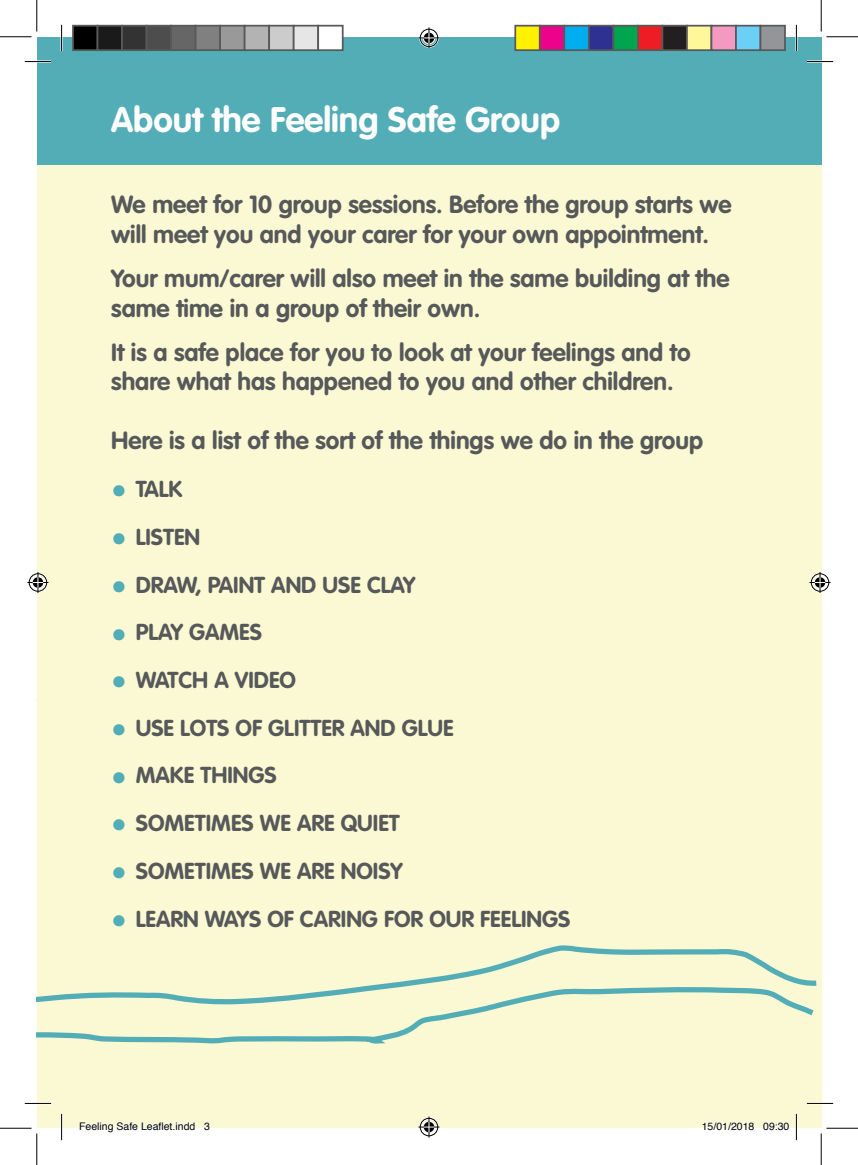
<style>
.page{position:relative;width:858px;height:1165px;background:#fff}
.page>*{position:absolute;margin:0;border:0;box-sizing:border-box;transform-origin:0 0}
.t1{font:700 35px "VAG Rounded";color:#fff}
.t2{font:700 24.5px/29.4px "VAG Rounded";color:#57585a}
.t3{font:700 22.75px "VAG Rounded";color:#57585a}
.t4{font:10.5px "Helvetica";color:#000}
.s1{font-weight:900;font-size:31.5px;color:#52adb6}
</style>
<div class="page">
<div style="left:37px;top:38px;width:784px;height:1090px;background:#faf9d3"></div>
<div style="left:37px;top:37px;width:784px;height:127px;background:#52adb6"></div>
<svg style="left:374px;top:945px;width:443px;height:40px"></svg>
<svg style="left:37px;top:985px;width:780px;height:59px"></svg>
<hr style="left:25px;top:60px;width:26px;height:3px;background:#fff">
<hr style="left:806px;top:60px;width:26px;height:3px;background:#fff">
<hr style="left:25px;top:1102px;width:26px;height:2px;background:#fff">
<hr style="left:806px;top:1102px;width:26px;height:2px;background:#fff">
<hr style="left:60px;top:25px;width:3px;height:26px;background:#fff">
<hr style="left:60px;top:1114px;width:3px;height:26px;background:#fff">
<hr style="left:795px;top:25px;width:2px;height:26px;background:#fff">
<hr style="left:795px;top:1114px;width:2px;height:26px;background:#fff">
<svg style="left:25px;top:61px;width:26px;height:1px"></svg>
<svg style="left:806px;top:61px;width:26px;height:1px"></svg>
<svg style="left:25px;top:1103px;width:26px;height:1px"></svg>
<svg style="left:806px;top:1103px;width:26px;height:1px"></svg>
<svg style="left:61px;top:25px;width:1px;height:26px"></svg>
<svg style="left:61px;top:1114px;width:1px;height:26px"></svg>
<svg style="left:795px;top:25px;width:1px;height:26px"></svg>
<svg style="left:795px;top:1114px;width:1px;height:26px"></svg>
<hr style="left:0;top:36px;width:32px;height:1px;background:#000">
<hr style="left:826px;top:36px;width:31px;height:1px;background:#000">
<hr style="left:0;top:1128px;width:32px;height:1px;background:#000">
<hr style="left:826px;top:1128px;width:31px;height:1px;background:#000">
<hr style="left:36px;top:0;width:1px;height:32px;background:#000">
<hr style="left:36px;top:1133px;width:1px;height:32px;background:#000">
<hr style="left:820px;top:0;width:1px;height:32px;background:#000">
<hr style="left:820px;top:1133px;width:1px;height:32px;background:#000">
<svg style="left:418px;top:27px;width:21px;height:21px"></svg>
<svg style="left:418px;top:1116px;width:21px;height:21px"></svg>
<svg style="left:27px;top:572px;width:21px;height:21px"></svg>
<svg style="left:809px;top:572px;width:21px;height:21px"></svg>
<div style="left:73px;top:26px;width:24px;height:24px;background:#000"></div>
<div style="left:72px;top:25px;width:26px;height:26px;border:2px solid #595959"></div>
<div style="left:97px;top:26px;width:25px;height:24px;background:#1a1a1a"></div>
<div style="left:97px;top:25px;width:26px;height:26px;border:2px solid #595959"></div>
<div style="left:122px;top:26px;width:24px;height:24px;background:#333"></div>
<div style="left:121px;top:25px;width:26px;height:26px;border:2px solid #595959"></div>
<div style="left:146px;top:26px;width:25px;height:24px;background:#4d4d4d"></div>
<div style="left:146px;top:25px;width:26px;height:26px;border:2px solid #595959"></div>
<div style="left:171px;top:26px;width:24px;height:24px;background:#666"></div>
<div style="left:170px;top:25px;width:26px;height:26px;border:2px solid #595959"></div>
<div style="left:195px;top:26px;width:25px;height:24px;background:#808080"></div>
<div style="left:195px;top:25px;width:26px;height:26px;border:2px solid #595959"></div>
<div style="left:220px;top:26px;width:24px;height:24px;background:#999"></div>
<div style="left:219px;top:25px;width:26px;height:26px;border:2px solid #595959"></div>
<div style="left:244px;top:26px;width:25px;height:24px;background:#b3b3b3"></div>
<div style="left:244px;top:25px;width:26px;height:26px;border:2px solid #595959"></div>
<div style="left:269px;top:26px;width:24px;height:24px;background:#ccc"></div>
<div style="left:268px;top:25px;width:26px;height:26px;border:2px solid #595959"></div>
<div style="left:293px;top:26px;width:25px;height:24px;background:#e6e6e6"></div>
<div style="left:293px;top:25px;width:26px;height:26px;border:2px solid #595959"></div>
<div style="left:318px;top:26px;width:24px;height:24px;background:#fff"></div>
<div style="left:317px;top:25px;width:26px;height:26px;border:2px solid #595959"></div>
<div style="left:515px;top:26px;width:24px;height:24px;background:#fff101"></div>
<div style="left:514px;top:25px;width:26px;height:26px;border:2px solid #595959"></div>
<div style="left:539px;top:26px;width:25px;height:24px;background:#ed028c"></div>
<div style="left:538px;top:25px;width:27px;height:26px;border:2px solid #595959"></div>
<div style="left:564px;top:26px;width:24px;height:24px;background:#00aeef"></div>
<div style="left:563px;top:25px;width:26px;height:26px;border:2px solid #595959"></div>
<div style="left:588px;top:26px;width:25px;height:24px;background:#2e3092"></div>
<div style="left:587px;top:25px;width:27px;height:26px;border:2px solid #595959"></div>
<div style="left:613px;top:26px;width:24px;height:24px;background:#00a54f"></div>
<div style="left:612px;top:25px;width:26px;height:26px;border:2px solid #595959"></div>
<div style="left:637px;top:26px;width:25px;height:24px;background:#ee1d23"></div>
<div style="left:636px;top:25px;width:27px;height:26px;border:2px solid #595959"></div>
<div style="left:662px;top:26px;width:24px;height:24px;background:#231f20"></div>
<div style="left:661px;top:25px;width:26px;height:26px;border:2px solid #595959"></div>
<div style="left:686px;top:26px;width:25px;height:24px;background:#fff79a"></div>
<div style="left:685px;top:25px;width:27px;height:26px;border:2px solid #595959"></div>
<div style="left:711px;top:26px;width:24px;height:24px;background:#f499c2"></div>
<div style="left:710px;top:25px;width:26px;height:26px;border:2px solid #595959"></div>
<div style="left:735px;top:26px;width:25px;height:24px;background:#6bcff6"></div>
<div style="left:734px;top:25px;width:27px;height:26px;border:2px solid #595959"></div>
<div style="left:760px;top:26px;width:24px;height:24px;background:#939598"></div>
<div style="left:759px;top:25px;width:26px;height:26px;border:2px solid #595959"></div>
<svg style="left:79px;top:1121px;width:116px;height:7px"></svg>
<svg style="left:204px;top:1122px;width:6px;height:6px"></svg>
<svg style="left:702px;top:1121px;width:52px;height:7px"></svg>
<svg style="left:763px;top:1122px;width:26px;height:6px"></svg>
<p class="t1" style="left:111px;top:100px;width:450px">About the Feeling Safe Group</p>
<p class="t2" style="left:111px;top:190px;width:621px">We meet for 10 group sessions. Before the group starts we will meet you and your carer for your own appointment.</p>
<p class="t2" style="left:111px;top:264px;width:619px">Your mum/carer will also meet in the same building at the same time in a group of their own.</p>
<p class="t2" style="left:111px;top:337px;width:580px">It is a safe place for you to look at your feelings and to share what has happened to you and other children.</p>
<p class="t2" style="left:111px;top:426px;width:593px">Here is a list of the sort of the things we do in the group</p>
<p class="t3" style="left:111px;top:476px;width:73px"><span class="s1">•</span> TALK</p>
<p class="t3" style="left:111px;top:523px;width:90px"><span class="s1">•</span> LISTEN</p>
<p class="t3" style="left:111px;top:571px;width:305px"><span class="s1">•</span> DRAW, PAINT AND USE CLAY</p>
<p class="t3" style="left:111px;top:619px;width:152px"><span class="s1">•</span> PLAY GAMES</p>
<p class="t3" style="left:111px;top:667px;width:186px"><span class="s1">•</span> WATCH A VIDEO</p>
<p class="t3" style="left:111px;top:714px;width:344px"><span class="s1">•</span> USE LOTS OF GLITTER AND GLUE</p>
<p class="t3" style="left:111px;top:762px;width:167px"><span class="s1">•</span> MAKE THINGS</p>
<p class="t3" style="left:111px;top:810px;width:290px"><span class="s1">•</span> SOMETIMES WE ARE QUIET</p>
<p class="t3" style="left:111px;top:857px;width:293px"><span class="s1">•</span> SOMETIMES WE ARE NOISY</p>
<p class="t3" style="left:111px;top:905px;width:460px"><span class="s1">•</span> LEARN WAYS OF CARING FOR OUR FEELINGS</p>
<p class="t4" style="left:79px;top:1118px;width:132px">Feeling Safe Leaflet.indd 3</p>
<p class="t4" style="left:701px;top:1118px;width:89px">15/01/2018 09:30</p>
</div>
